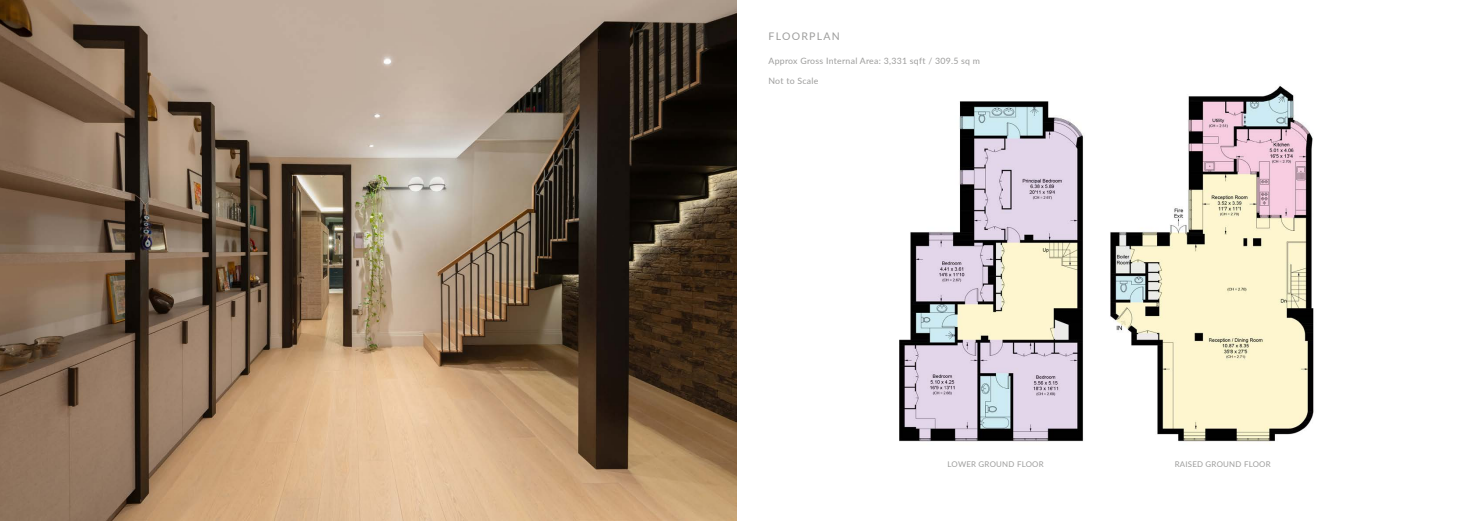
<style>
.page{position:relative;width:1474px;height:521px;background:#fff}
.page>*{position:absolute;margin:0;border:0;box-sizing:border-box;transform-origin:0 0}
.t1{font:10.5px "Lato";letter-spacing:.12em;color:#9d9d9c}
.t2{font:8.75px "Lato";letter-spacing:.03em;color:#9d9d9c}
.t3{font:7.88px "Lato";letter-spacing:.03em;color:#9d9d9c}
</style>
<div class="page">
<img style="left:0;top:0;width:737px;height:521px">
<img style="left:899px;top:86px;width:415px;height:358px">
<p class="t1" style="left:768px;top:29px;width:73px">FLOORPLAN</p>
<p class="t2" style="left:768px;top:55px;width:213px">Approx Gross Internal Area: 3,331 sqft / 309.5 sq m</p>
<p class="t2" style="left:768px;top:74px;width:51px">Not to Scale</p>
<p class="t3" style="left:947px;top:459px;width:98px">LOWER GROUND FLOOR</p>
<p class="t3" style="left:1174px;top:459px;width:98px">RAISED GROUND FLOOR</p>
</div>
